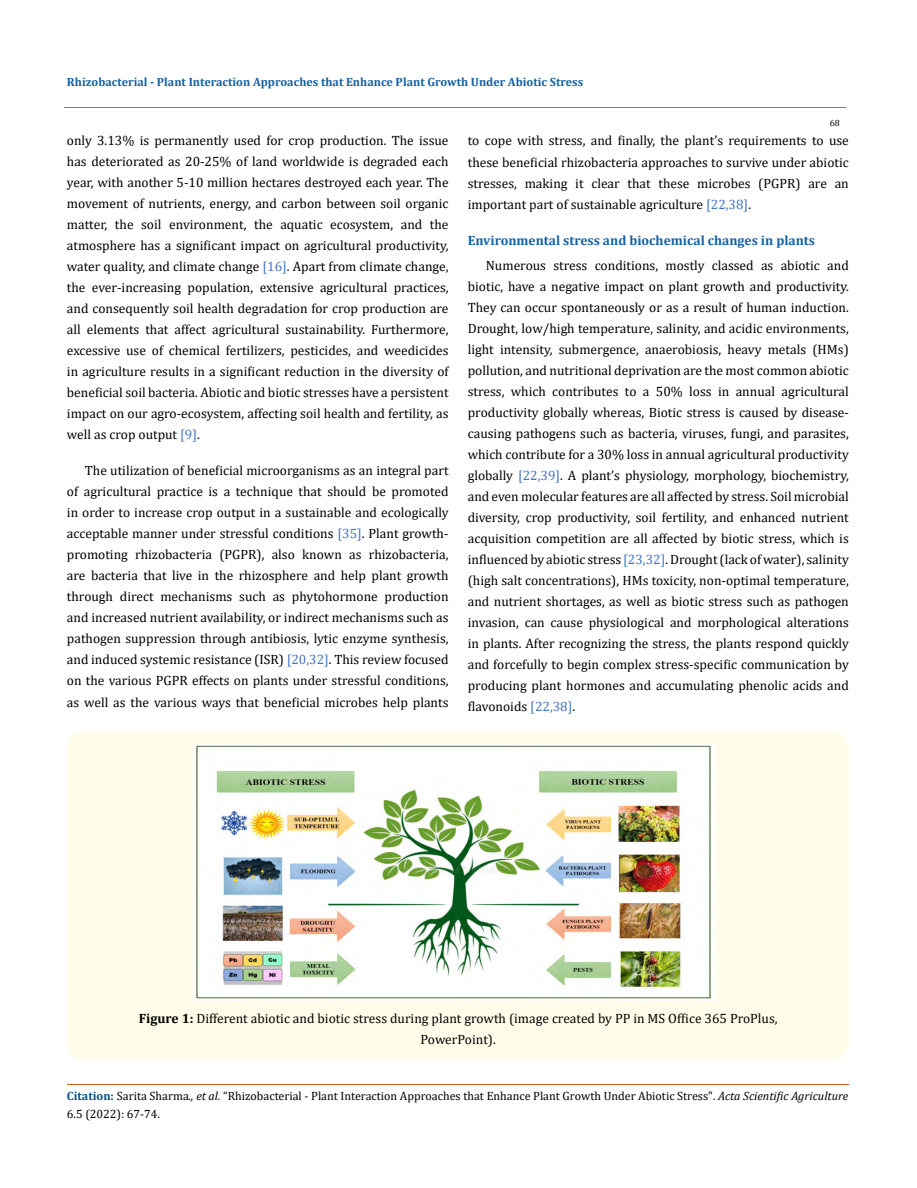
<style>
.page{position:relative;width:917px;height:1188px;background:#fff}
.page>*{position:absolute;margin:0;border:0;box-sizing:border-box;transform-origin:0 0}
.t1{font:13.5px/21px "Cambria";color:#000;text-align:justify}
.t2{font:700 13.5px "Cambria";color:#1560a6}
.t3{font:12px/18px "Cambria";color:#000}
.t4{font:700 12px "Cambria";color:#1560a6}
.t5{font:9px "Cambria";color:#000}
.s1{color:#4472c4}
.s2{font-weight:700}
.s3{font-weight:700;color:#035089}
.s4{font-style:italic}
</style>
<div class="page">
<div style="left:68px;top:730px;width:780px;height:330px;background:#fffde9;border-radius:18px"></div>
<img style="left:194px;top:744px;width:520px;height:257px">
<hr style="left:64px;top:108px;width:781px;height:1px;background:#e05d1a">
<hr style="left:67px;top:1084px;width:781px;height:1px;background:#e05d1a">
<p class="t4" style="left:67px;top:73px;width:517px">Rhizobacterial - Plant Interaction Approaches that Enhance Plant Growth Under Abiotic Stress</p>
<p class="t5" style="left:829px;top:118px;width:11px">68</p>
<p class="t1" style="left:67px;top:130px;width:383px">only 3.13% is permanently used for crop production. The issue has deteriorated as 20-25% of land worldwide is degraded each year, with another 5-10 million hectares destroyed each year. The movement of nutrients, energy, and carbon between soil organic matter, the soil environment, the aquatic ecosystem, and the atmosphere has a significant impact on agricultural productivity, water quality, and climate change <span class="s1">[16]</span>. Apart from climate change, the ever-increasing population, extensive agricultural practices, and consequently soil health degradation for crop production are all elements that affect agricultural sustainability. Furthermore, excessive use of chemical fertilizers, pesticides, and weedicides in agriculture results in a significant reduction in the diversity of beneficial soil bacteria. Abiotic and biotic stresses have a persistent impact on our agro-ecosystem, affecting soil health and fertility, as well as crop output <span class="s1">[9]</span>.</p>
<p class="t1" style="left:67px;top:460px;width:383px;text-indent:18px">The utilization of beneficial microorganisms as an integral part of agricultural practice is a technique that should be promoted in order to increase crop output in a sustainable and ecologically acceptable manner under stressful conditions <span class="s1">[35]</span>. Plant growth&shy;promoting rhizobacteria (PGPR), also known as rhizobacteria, are bacteria that live in the rhizosphere and help plant growth through direct mechanisms such as phytohormone production and increased nutrient availability, or indirect mechanisms such as pathogen suppression through antibiosis, lytic enzyme synthesis, and induced systemic resistance (ISR) <span class="s1">[20,32]</span>. This review focused on the various PGPR effects on plants under stressful conditions, as well as the various ways that beneficial microbes help plants</p>
<p class="t1" style="left:468px;top:130px;width:382px">to cope with stress, and finally, the plant’s requirements to use these beneficial rhizobacteria approaches to survive under abiotic stresses, making it clear that these microbes (PGPR) are an important part of sustainable agriculture <span class="s1">[22,38]</span>.</p>
<p class="t2" style="left:468px;top:230px;width:349px">Environmental stress and biochemical changes in plants</p>
<p class="t1" style="left:468px;top:255px;width:382px;text-indent:18px">Numerous stress conditions, mostly classed as abiotic and biotic, have a negative impact on plant growth and productivity.<br>They can occur spontaneously or as a result of human induction.<br>Drought, low/high temperature, salinity, and acidic environments, light intensity, submergence, anaerobiosis, heavy metals (HMs) pollution, and nutritional deprivation are the most common abiotic stress, which contributes to a 50% loss in annual agricultural productivity globally whereas, Biotic stress is caused by disease&shy;causing pathogens such as bacteria, viruses, fungi, and parasites, which contribute for a 30% loss in annual agricultural productivity globally <span class="s1">[22,39]</span>. A plant’s physiology, morphology, biochemistry, and even molecular features are all affected by stress. Soil microbial diversity, crop productivity, soil fertility, and enhanced nutrient acquisition competition are all affected by biotic stress, which is influenced by abiotic stress <span class="s1">[23,32]</span>. Drought (lack of water), salinity (high salt concentrations), HMs toxicity, non-optimal temperature, and nutrient shortages, as well as biotic stress such as pathogen invasion, can cause physiological and morphological alterations in plants. After recognizing the stress, the plants respond quickly and forcefully to begin complex stress-specific communication by producing plant hormones and accumulating phenolic acids and flavonoids <span class="s1">[22,38]</span>.</p>
<p class="t1" style="left:139px;top:1008px;width:640px;text-align:center"><span class="s2">Figure 1:</span> Different abiotic and biotic stress during plant growth (image created by PP in MS Office 365 ProPlus,<br>PowerPoint).</p>
<p class="t3" style="left:67px;top:1087px;width:783px"><span class="s3">Citation:</span> Sarita Sharma<span class="s4">., et al.</span> “Rhizobacterial - Plant Interaction Approaches that Enhance Plant Growth Under Abiotic Stress". <span class="s4">Acta Scientific Agriculture<br></span>6.5 (2022): 67-74.</p>
</div>
